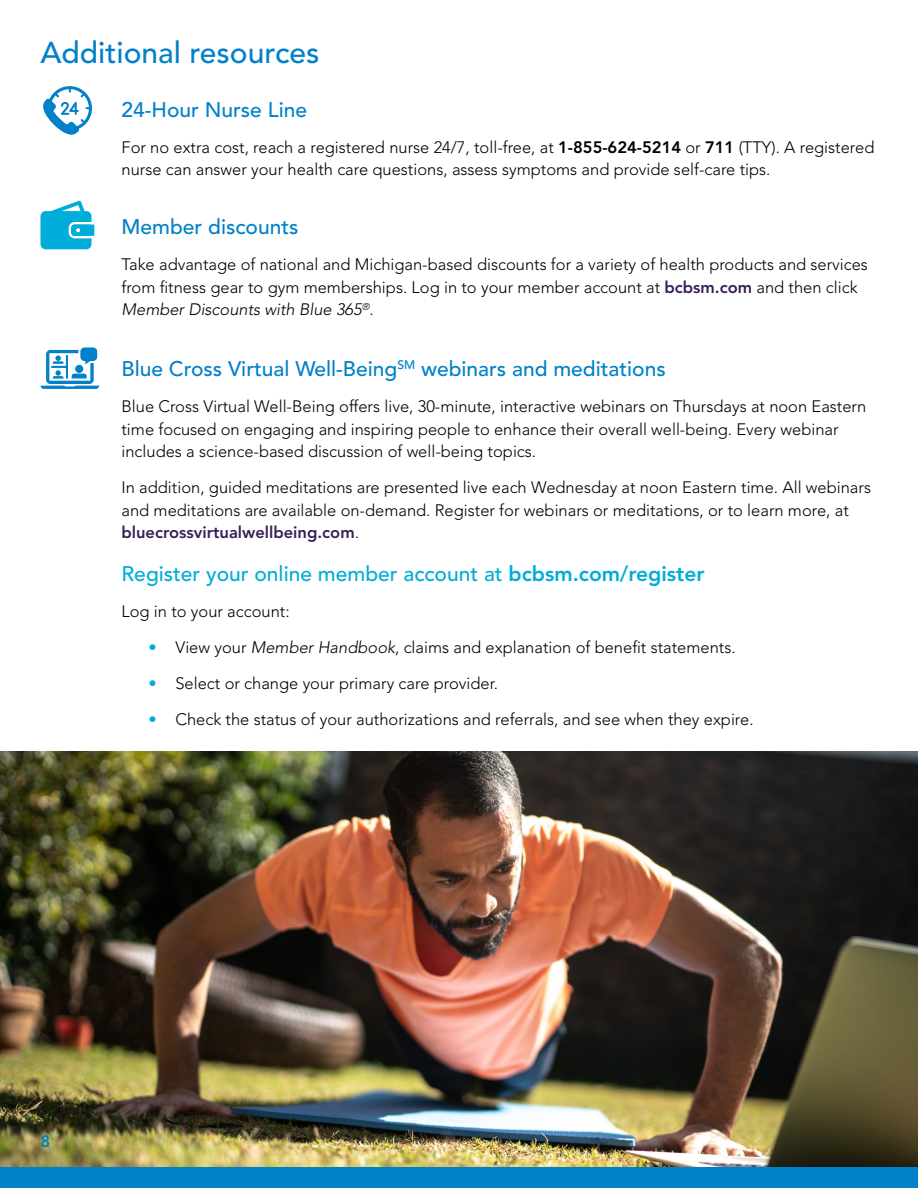
<style>
.page{position:relative;width:918px;height:1188px;background:#fff}
.page>*{position:absolute;margin:0;border:0;box-sizing:border-box;transform-origin:0 0}
.t1{font:500 30px "Avenir LT Std";color:#0081c9}
.t2{font:500 21px "Avenir LT Std";color:#0081c9}
.t3{font:500 21px "Avenir LT Std";color:#00acd8}
.t4{font:300 16.5px/22.5px "Avenir LT Std";color:#000}
.t5{font:800 16.5px "Avenir LT Std";color:#0081c9}
.s1{font-weight:800}
.s2{font-weight:800;color:#392059}
.s3{font-style:italic}
.s4{color:#00acd8}
</style>
<div class="page">
<svg style="left:40px;top:200px;width:54px;height:49px"></svg>
<svg style="left:43px;top:86px;width:49px;height:49px"></svg>
<svg style="left:40px;top:347px;width:59px;height:42px"></svg>
<div style="left:0;top:1166px;width:918px;height:22px;background:#0081c9"></div>
<img style="left:0;top:752px;width:918px;height:414px">
<h1 class="t1" style="left:40px;top:35px;width:280px">Additional resources</h1>
<p class="t2" style="left:122px;top:97px;width:187px">24-Hour Nurse Line</p>
<p class="t4" style="left:122px;top:136px;width:754px">For no extra cost, reach a registered nurse 24/7, toll-free, at <span class="s1">1-855-624-5214</span> or <span class="s1">711</span> (TTY). A registered nurse can answer your health care questions, assess symptoms and provide self-care tips.</p>
<p class="t2" style="left:122px;top:215px;width:178px">Member discounts</p>
<p class="t4" style="left:122px;top:254px;width:748px">Take advantage of national and Michigan-based discounts for a variety of health products and services from fitness gear to gym memberships. Log in to your member account at <span class="s2">bcbsm.com</span> and then click<br><span class="s3">Member Discounts with Blue 365</span><sup>®</sup>.</p>
<p class="t2" style="left:122px;top:357px;width:546px">Blue Cross Virtual Well-Being<sup>SM</sup> webinars and meditations</p>
<p class="t4" style="left:122px;top:395px;width:746px">Blue Cross Virtual Well-Being offers live, 30-minute, interactive webinars on Thursdays at noon Eastern time focused on engaging and inspiring people to enhance their overall well-being. Every webinar includes a science-based discussion of well-being topics.</p>
<p class="t4" style="left:122px;top:476px;width:751px">In addition, guided meditations are presented live each Wednesday at noon Eastern time. All webinars and meditations are available on-demand. Register for webinars or meditations, or to learn more, at <span class="s2">bluecrossvirtualwellbeing.com</span>.</p>
<p class="t3" style="left:122px;top:562px;width:585px">Register your online member account at <span class="s1">bcbsm.com/register</span></p>
<p class="t4" style="left:122px;top:600px;width:170px">Log in to your account:</p>
<p class="t4" style="left:148px;top:636px;width:589px"><span class="s4">•</span> View your <span class="s3">Member Handbook</span>, claims and explanation of benefit statements.</p>
<p class="t4" style="left:148px;top:672px;width:351px"><span class="s4">•</span> Select or change your primary care provider.</p>
<p class="t4" style="left:148px;top:708px;width:607px"><span class="s4">•</span> Check the status of your authorizations and referrals, and see when they expire.</p>
<p class="t5" style="left:40px;top:1131px;width:11px">8</p>
</div>
